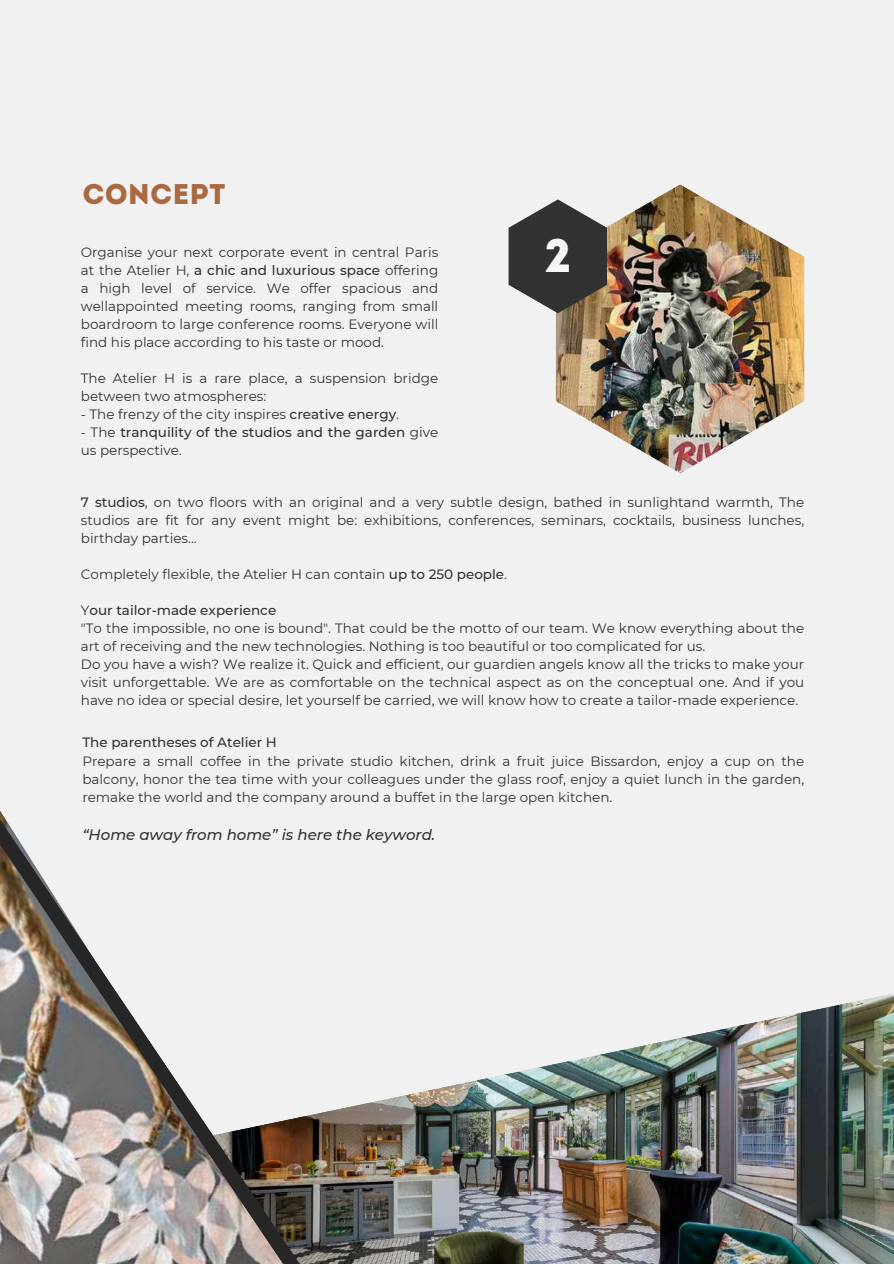
<style>
.page{position:relative;width:894px;height:1264px;background:#fff}
.page>*{position:absolute;margin:0;border:0;box-sizing:border-box;transform-origin:0 0}
.t1{font:46.95px "Intro";color:#f6f6f6}
.t2{font:28.5px "Intro";color:#ab6942}
.t3{font:italic 500 15px "Montserrat";color:#323232}
.t4{font:13.5px/18px "Montserrat";color:#323232;text-align:justify}
.t5{font:500 13.5px/18px "Montserrat";color:#323232}
.s1{font-weight:500}
.s2{font-weight:400}
</style>
<div class="page">
<div style="left:0;top:0;width:893px;height:1263px;background:#f1f1f1"></div>
<img style="left:555px;top:184px;width:249px;height:289px">
<svg style="left:508px;top:199px;width:99px;height:114px"></svg>
<img style="left:374px;top:1188px;width:519px;height:75px">
<img style="left:374px;top:994px;width:519px;height:194px">
<img style="left:366px;top:1102px;width:8px;height:161px">
<img style="left:0;top:810px;width:366px;height:453px">
<h2 class="t2" style="left:82px;top:182px;width:144px">CONCEPT</h2>
<h1 class="t1" style="left:545px;top:236px;width:27px">2</h1>
<p class="t4" style="left:81px;top:243px;width:359px">Organise your next corporate event in central Paris at the Atelier H, <span class="s1">a chic and luxurious space</span> offering a high level of service. We offer spacious and wellappointed meeting rooms, ranging from small boardroom to large conference rooms. Everyone will find his place according to his taste or mood.</p>
<p class="t4" style="left:81px;top:369px;width:359px">The Atelier H is a rare place, a suspension bridge between two atmospheres:</p>
<p class="t4" style="left:81px;top:405px;width:320px">- The frenzy of the city inspires <span class="s1">creative energy</span>.</p>
<p class="t5" style="left:81px;top:423px;width:359px"><span class="s2">- The</span> tranquility of the studios and the garden <span class="s2">give us perspective.</span></p>
<p class="t4" style="left:81px;top:493px;width:724px"><span class="s1">7 studios</span>, on two floors with an original and a very subtle design, bathed in sunlightand warmth, The studios are fit for any event might be: exhibitions, conferences, seminars, cocktails, business lunches, birthday parties...</p>
<p class="t4" style="left:81px;top:565px;width:427px">Completely flexible, the Atelier H can contain <span class="s1">up to 250 people</span>.</p>
<p class="t4" style="left:81px;top:601px;width:724px;text-align:left">Y<span class="s1">our tailor-made experience<br></span>"To the impossible, no one is bound". That could be the motto of our team. We know everything about the art of receiving and the new technologies. Nothing is too beautiful or too complicated for us.<br>Do you have a wish? We realize it. Quick and efficient, our guardien angels know all the tricks to make your visit unforgettable. We are as comfortable on the technical aspect as on the conceptual one. And if you have no idea or special desire, let yourself be carried, we will know how to create a tailor-made experience.</p>
<p class="t5" style="left:82px;top:733px;width:196px">The parentheses of Atelier H</p>
<p class="t4" style="left:82px;top:751px;width:723px">Prepare a small coffee in the private studio kitchen, drink a fruit juice Bissardon, enjoy a cup on the balcony, honor the tea time with your colleagues under the glass roof, enjoy a quiet lunch in the garden, remake the world and the company around a buffet in the large open kitchen.</p>
<p class="t3" style="left:82px;top:825px;width:354px">“Home away from home” is here the keyword.</p>
</div>
